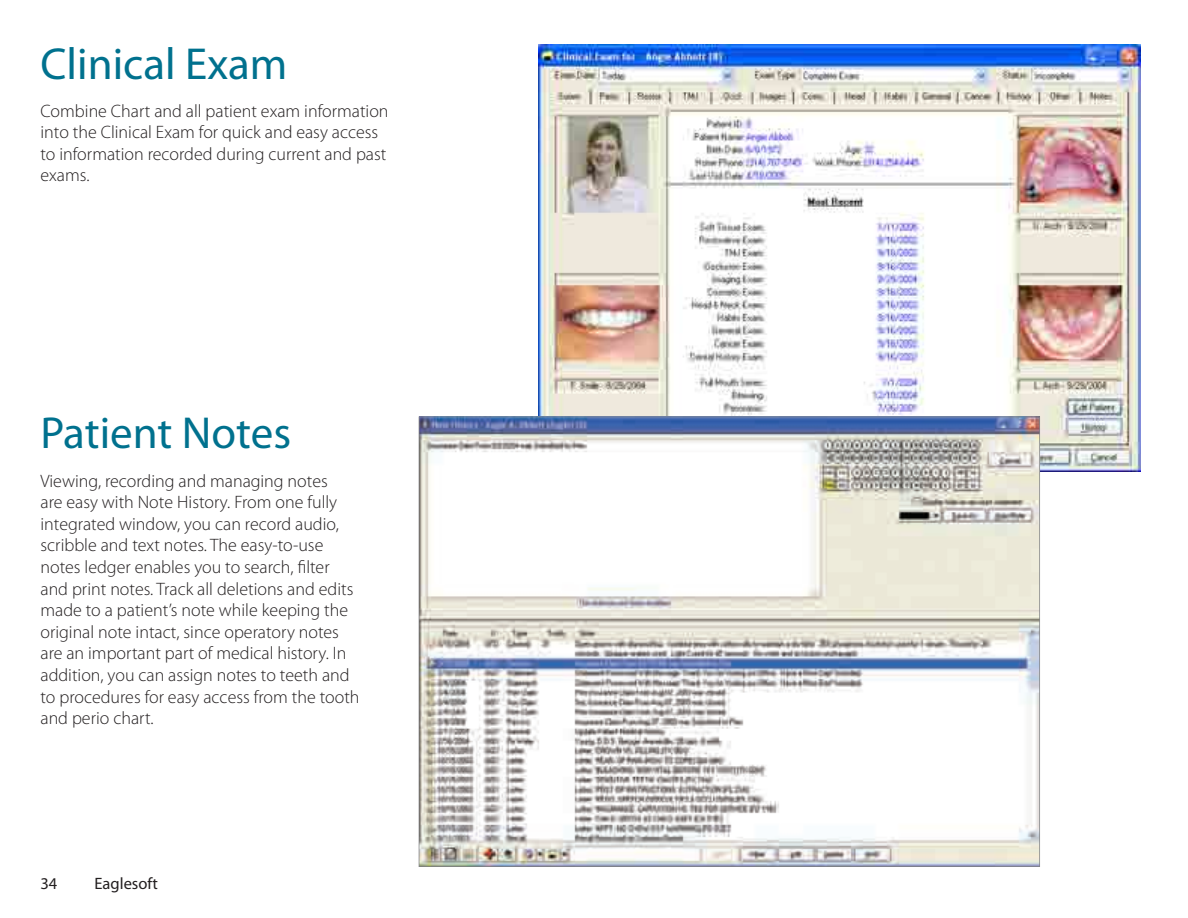
<style>
.page{position:relative;width:1188px;height:918px;background:#fff}
.page>*{position:absolute;margin:0;border:0;box-sizing:border-box;transform-origin:0 0}
.t1{font:45px "Myriad Pro";color:#00718e}
.t2{font:300 18px/21.6px "Myriad Pro";color:#231f20}
.t3{font:16.5px "Myriad Pro";color:#231f20}
</style>
<div class="page">
<img style="left:539px;top:45px;width:601px;height:426px">
<svg style="left:419px;top:417px;width:621px;height:450px"></svg>
<h1 class="t1" style="left:40px;top:39px;width:248px">Clinical Exam</h1>
<p class="t2" style="left:40px;top:100px;width:350px">Combine Chart and all patient exam information into the Clinical Exam for quick and easy access to information recorded during current and past exams.</p>
<h1 class="t1" style="left:40px;top:409px;width:252px">Patient Notes</h1>
<p class="t2" style="left:40px;top:470px;width:321px">Viewing, recording and managing notes<br>are easy with Note History. From one fully integrated window, you can record audio, scribble and text notes. The easy-to-use notes ledger enables you to search, filter and print notes. Track all deletions and edits made to a patient’s note while keeping the original note intact, since operatory notes are an important part of medical history. In addition, you can assign notes to teeth and to procedures for easy access from the tooth and perio chart.</p>
<p class="t3" style="left:40px;top:875px;width:18px">34</p>
<p class="t3" style="left:95px;top:875px;width:65px">Eaglesoft</p>
</div>
